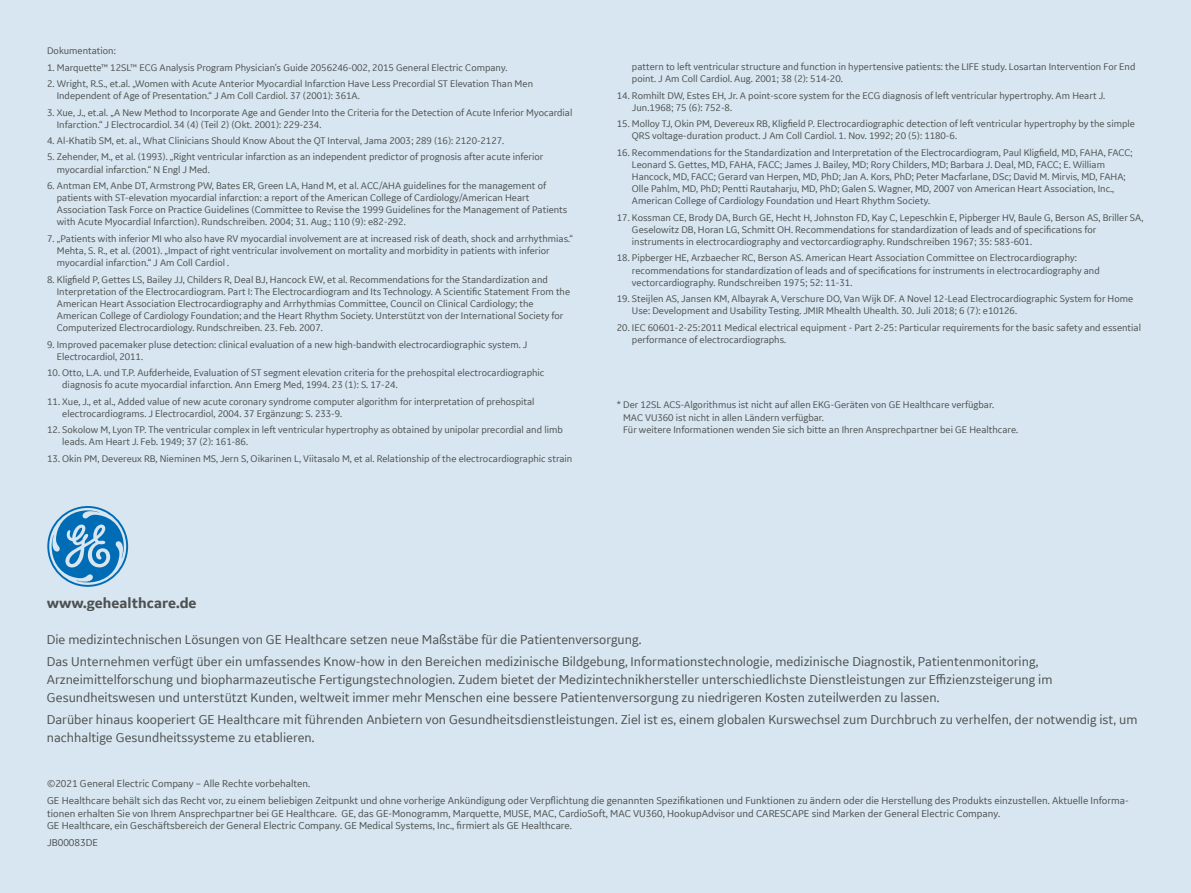
<style>
.page{position:relative;width:1191px;height:893px;background:#d7e6f0}
.page>*{position:absolute;margin:0;border:0;box-sizing:border-box;transform-origin:0 0}
.t1{font:700 15px "GE Inspira Sans";color:#4e5151}
.t2{font:13.5px/18px "GE Inspira Sans";color:#4e5151}
.Headquarter_Contact{font:10.5px/12.6px "GE Inspira Sans";color:#4e5151}
.Headquarter_Contact-2{font:10.2px/12.1px "GE Inspira Sans";color:#4e5151}
</style>
<div class="page">
<svg style="left:47px;top:506px;width:81px;height:81px"></svg>
<p class="Headquarter_Contact-2" style="left:47px;top:44px;width:70px">Dokumentation:</p>
<p class="Headquarter_Contact-2" style="left:47px;top:61px;width:462px">1. Marquette™ 12SL™ ECG Analysis Program Physician’s Guide 2056246-002, 2015 General Electric Company.</p>
<p class="Headquarter_Contact-2" style="left:57px;top:77px;width:478px;text-indent:-10px">2. Wright, R.S., et.al. „Women with Acute Anterior Myocardial Infarction Have Less Precordial ST Elevation Than Men<br>Independent of Age of Presentation.“ J Am Coll Cardiol. 37 (2001): 361A.</p>
<p class="Headquarter_Contact-2" style="left:57px;top:106px;width:517px;text-indent:-10px">3. Xue, J., et.al. „A New Method to Incorporate Age and Gender Into the Criteria for the Detection of Acute Inferior Myocardial<br>Infarction.“ J Electrocardiol. 34 (4) (Teil 2) (Okt. 2001): 229-234.</p>
<p class="Headquarter_Contact-2" style="left:47px;top:134px;width:459px">4. Al-Khatib SM, et. al., What Clinicians Should Know About the QT Interval, Jama 2003; 289 (16): 2120-2127.</p>
<p class="Headquarter_Contact-2" style="left:57px;top:151px;width:488px;text-indent:-10px">5. Zehender, M., et al. (1993). „Right ventricular infarction as an independent predictor of prognosis after acute inferior myocardial infarction.“ N Engl J Med.</p>
<p class="Headquarter_Contact-2" style="left:57px;top:179px;width:512px;text-indent:-10px">6. Antman EM, Anbe DT, Armstrong PW, Bates ER, Green LA, Hand M, et al. ACC/AHA guidelines for the management of patients with ST-elevation myocardial infarction: a report of the American College of Cardiology/American Heart Association Task Force on Practice Guidelines (Committee to Revise the 1999 Guidelines for the Management of Patients with Acute Myocardial Infarction). Rundschreiben. 2004; 31. Aug.; 110 (9): e82-292.</p>
<p class="Headquarter_Contact-2" style="left:57px;top:232px;width:518px;text-indent:-10px">7. „Patients with inferior MI who also have RV myocardial involvement are at increased risk of death, shock and arrhythmias.“<br>Mehta, S. R., et al. (2001). „Impact of right ventricular involvement on mortality and morbidity in patients with inferior myocardial infarction.“ J Am Coll Cardiol .</p>
<p class="Headquarter_Contact-2" style="left:57px;top:273px;width:515px;text-indent:-10px">8. Kligfield P, Gettes LS, Bailey JJ, Childers R, Deal BJ, Hancock EW, et al. Recommendations for the Standardization and Interpretation of the Electrocardiogram. Part I: The Electrocardiogram and Its Technology. A Scientific Statement From the American Heart Association Electrocardiography and Arrhythmias Committee, Council on Clinical Cardiology; the American College of Cardiology Foundation; and the Heart Rhythm Society. Unterstützt von der International Society for Computerized Electrocardiology. Rundschreiben. 23. Feb. 2007.</p>
<p class="Headquarter_Contact-2" style="left:57px;top:338px;width:472px;text-indent:-10px">9. Improved pacemaker pluse detection: clinical evaluation of a new high-bandwith electrocardiographic system. J<br>Electrocardiol, 2011.</p>
<p class="Headquarter_Contact-2" style="left:62px;top:366px;width:484px;text-indent:-15px">10. Otto, L.A. und T.P. Aufderheide, Evaluation of ST segment elevation criteria for the prehospital electrocardiographic diagnosis fo acute myocardial infarction. Ann Emerg Med, 1994. 23 (1): S. 17-24.</p>
<p class="Headquarter_Contact-2" style="left:62px;top:395px;width:474px;text-indent:-15px">11. Xue, J., et al., Added value of new acute coronary syndrome computer algorithm for interpretation of prehospital electrocardiograms. J Electrocardiol, 2004. 37 Ergänzung: S. 233-9.</p>
<p class="Headquarter_Contact-2" style="left:62px;top:423px;width:502px;text-indent:-15px">12. Sokolow M, Lyon TP. The ventricular complex in left ventricular hypertrophy as obtained by unipolar precordial and limb leads. Am Heart J. Feb. 1949; 37 (2): 161-86.</p>
<p class="Headquarter_Contact-2" style="left:47px;top:452px;width:527px">13. Okin PM, Devereux RB, Nieminen MS, Jern S, Oikarinen L, Viitasalo M, et al. Relationship of the electrocardiographic strain</p>
<p class="Headquarter_Contact-2" style="left:632px;top:60px;width:505px">pattern to left ventricular structure and function in hypertensive patients: the LIFE study. Losartan Intervention For End point. J Am Coll Cardiol. Aug. 2001; 38 (2): 514-20.</p>
<p class="Headquarter_Contact-2" style="left:632px;top:89px;width:475px;text-indent:-15px">14. Romhilt DW, Estes EH, Jr. A point-score system for the ECG diagnosis of left ventricular hypertrophy. Am Heart J.<br>Jun.1968; 75 (6): 752-8.</p>
<p class="Headquarter_Contact-2" style="left:632px;top:117px;width:504px;text-indent:-15px">15. Molloy TJ, Okin PM, Devereux RB, Kligfield P. Electrocardiographic detection of left ventricular hypertrophy by the simple<br>QRS voltage-duration product. J Am Coll Cardiol. 1. Nov. 1992; 20 (5): 1180-6.</p>
<p class="Headquarter_Contact-2" style="left:632px;top:146px;width:502px;text-indent:-15px">16. Recommendations for the Standardization and Interpretation of the Electrocardiogram, Paul Kligfield, MD, FAHA, FACC; Leonard S. Gettes, MD, FAHA, FACC; James J. Bailey, MD; Rory Childers, MD; Barbara J. Deal, MD, FACC; E. William Hancock, MD, FACC; Gerard van Herpen, MD, PhD; Jan A. Kors, PhD; Peter Macfarlane, DSc; David M. Mirvis, MD, FAHA; Olle Pahlm, MD, PhD; Pentti Rautaharju, MD, PhD; Galen S. Wagner, MD, 2007 von American Heart Association, Inc., American College of Cardiology Foundation und Heart Rhythm Society.</p>
<p class="Headquarter_Contact-2" style="left:632px;top:211px;width:513px;text-indent:-15px">17. Kossman CE, Brody DA, Burch GE, Hecht H, Johnston FD, Kay C, Lepeschkin E, Pipberger HV, Baule G, Berson AS, Briller SA,<br>Geselowitz DB, Horan LG, Schmitt OH. Recommendations for standardization of leads and of specifications for instruments in electrocardiography and vectorcardiography. Rundschreiben 1967; 35: 583-601.</p>
<p class="Headquarter_Contact-2" style="left:632px;top:252px;width:469px;text-indent:-15px">18. Pipberger HE, Arzbaecher RC, Berson AS. American Heart Association Committee on Electrocardiography: recommendations for standardization of leads and of specifications for instruments in electrocardiography and vectorcardiography. Rundschreiben 1975; 52: 11-31.</p>
<p class="Headquarter_Contact-2" style="left:632px;top:292px;width:503px;text-indent:-15px">19. Steijlen AS, Jansen KM, Albayrak A, Verschure DO, Van Wijk DF. A Novel 12-Lead Electrocardiographic System for Home<br>Use: Development and Usability Testing. JMIR Mhealth Uhealth. 30. Juli 2018; 6 (7): e10126.</p>
<p class="Headquarter_Contact-2" style="left:632px;top:321px;width:510px;text-indent:-15px">20. IEC 60601-2-25:2011 Medical electrical equipment - Part 2-25: Particular requirements for the basic safety and essential performance of electrocardiographs.</p>
<p class="Headquarter_Contact-2" style="left:623px;top:399px;width:396px;text-indent:-6px">* Der 12SL ACS-Algorithmus ist nicht auf allen EKG-Geräten von GE Healthcare verfügbar.<br>MAC VU360 ist nicht in allen Ländern verfügbar.<br>Für weitere Informationen wenden Sie sich bitte an Ihren Ansprechpartner bei GE Healthcare.</p>
<p class="t1" style="left:47px;top:594px;width:151px">www.gehealthcare.de</p>
<p class="t2" style="left:47px;top:630px;width:596px">Die medizintechnischen Lösungen von GE Healthcare setzen neue Maßstäbe für die Patientenversorgung.</p>
<p class="t2" style="left:47px;top:652px;width:1007px">Das Unternehmen verfügt über ein umfassendes Know-how in den Bereichen medizinische Bildgebung, Informationstechnologie, medizinische Diagnostik, Patientenmonitoring,<br>Arzneimittelforschung und biopharmazeutische Fertigungstechnologien. Zudem bietet der Medizintechnikhersteller unterschiedlichste Dienstleistungen zur Effizienzsteigerung im<br>Gesundheitswesen und unterstützt Kunden, weltweit immer mehr Menschen eine bessere Patientenversorgung zu niedrigeren Kosten zuteilwerden zu lassen.</p>
<p class="t2" style="left:47px;top:711px;width:1092px">Darüber hinaus kooperiert GE Healthcare mit führenden Anbietern von Gesundheitsdienstleistungen. Ziel ist es, einem globalen Kurswechsel zum Durchbruch zu verhelfen, der notwendig ist, um nachhaltige Gesundheitssysteme zu etablieren.</p>
<p class="Headquarter_Contact" style="left:47px;top:777px;width:265px">©2021 General Electric Company – Alle Rechte vorbehalten.</p>
<p class="Headquarter_Contact" style="left:47px;top:794px;width:1083px">GE Healthcare behält sich das Recht vor, zu einem beliebigen Zeitpunkt und ohne vorherige Ankündigung oder Verpflichtung die genannten Spezifikationen und Funktionen zu ändern oder die Herstellung des Produkts einzustellen. Aktuelle Informa&shy;tionen erhalten Sie von Ihrem Ansprechpartner bei GE Healthcare. GE, das GE-Monogramm, Marquette, MUSE, MAC, CardioSoft, MAC VU360, HookupAdvisor und CARESCAPE sind Marken der General Electric Company.<br>GE Healthcare, ein Geschäftsbereich der General Electric Company. GE Medical Systems, Inc., firmiert als GE Healthcare.</p>
<p class="Headquarter_Contact" style="left:47px;top:836px;width:52px">JB00083DE</p>
</div>
